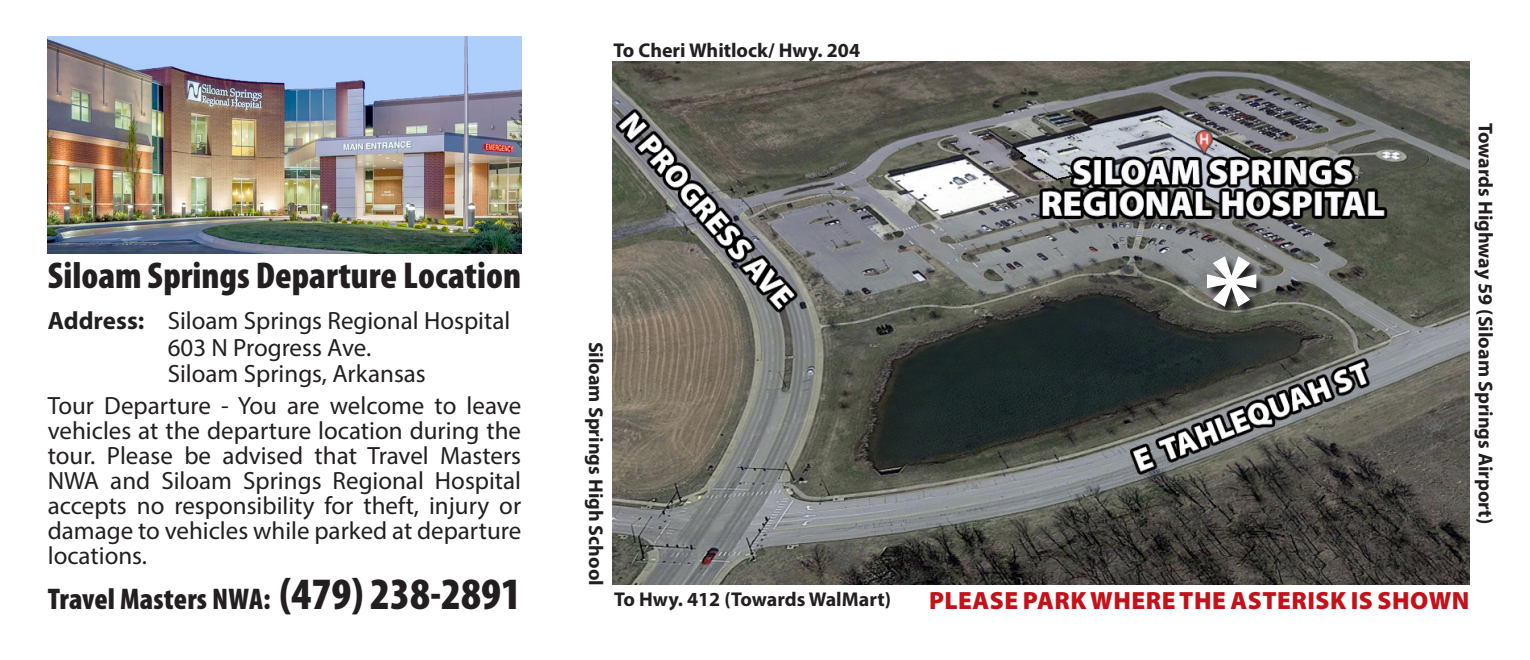
<style>
.page{position:relative;width:1530px;height:660px;background:#fff}
.page>*{position:absolute;margin:0;border:0;box-sizing:border-box;transform-origin:0 0}
.t1{font:900 120px "Myriad Pro";color:#fff}
.t2{font:900 condensed 37.5px "Myriad Pro";color:#231f20}
.t3{font:900 condensed 30px "Myriad Pro";letter-spacing:.005em;color:#231f20}
.t4{font:25px/25px "Myriad Pro";color:#231f20}
.t5{font:900 25px "Myriad Pro";letter-spacing:.02em;color:#c4121a}
.t6{font:700 20px "Myriad Pro";color:#231f20}
.s1{font-weight:700}
.s2{font-size:45px}
</style>
<div class="page">
<img style="left:613px;top:62px;width:857px;height:523px">
<img style="left:48px;top:37px;width:473px;height:217px">
<svg style="left:1208px;top:257px;width:58px;height:60px;background:#575855"></svg>
<p class="t2" style="left:48px;top:255px;width:475px">Siloam Springs Departure Location</p>
<p class="t4" style="left:168px;top:307px;width:344px;line-height:26.2px;text-indent:-120px"><span class="s1">Address:</span> Siloam Springs Regional Hospital<br>603 N Progress Ave.<br>Siloam Springs, Arkansas</p>
<p class="t4" style="left:48px;top:393px;width:475px;text-align:justify">Tour Departure - You are welcome to leave vehicles at the departure location during the tour. Please be advised that Travel Masters NWA and Siloam Springs Regional Hospital accepts no responsibility for theft, injury or damage to vehicles while parked at departure locations.</p>
<p class="t3" style="left:48px;top:583px;width:475px">Travel Masters NWA: <span class="s2">(479) 238-2891</span></p>
<p class="t6" style="left:614px;top:37px;width:248px">To Cheri Whitlock/ Hwy. 204</p>
<p class="t6" style="left:609px;top:342px;width:246px;rotate:90deg">Siloam Springs High School</p>
<p class="t6" style="left:614px;top:586px;width:278px">To Hwy. 412 (Towards WalMart)</p>
<p class="t1" style="left:1203px;top:218px;width:58px">*</p>
<p class="t6" style="left:1498px;top:123px;width:403px;rotate:90deg">Towards Highway 59 (Siloam Springs Airport)</p>
<p class="t5" style="left:929px;top:584px;width:542px">PLEASE PARK WHERE THE ASTERISK IS SHOWN</p>
</div>
